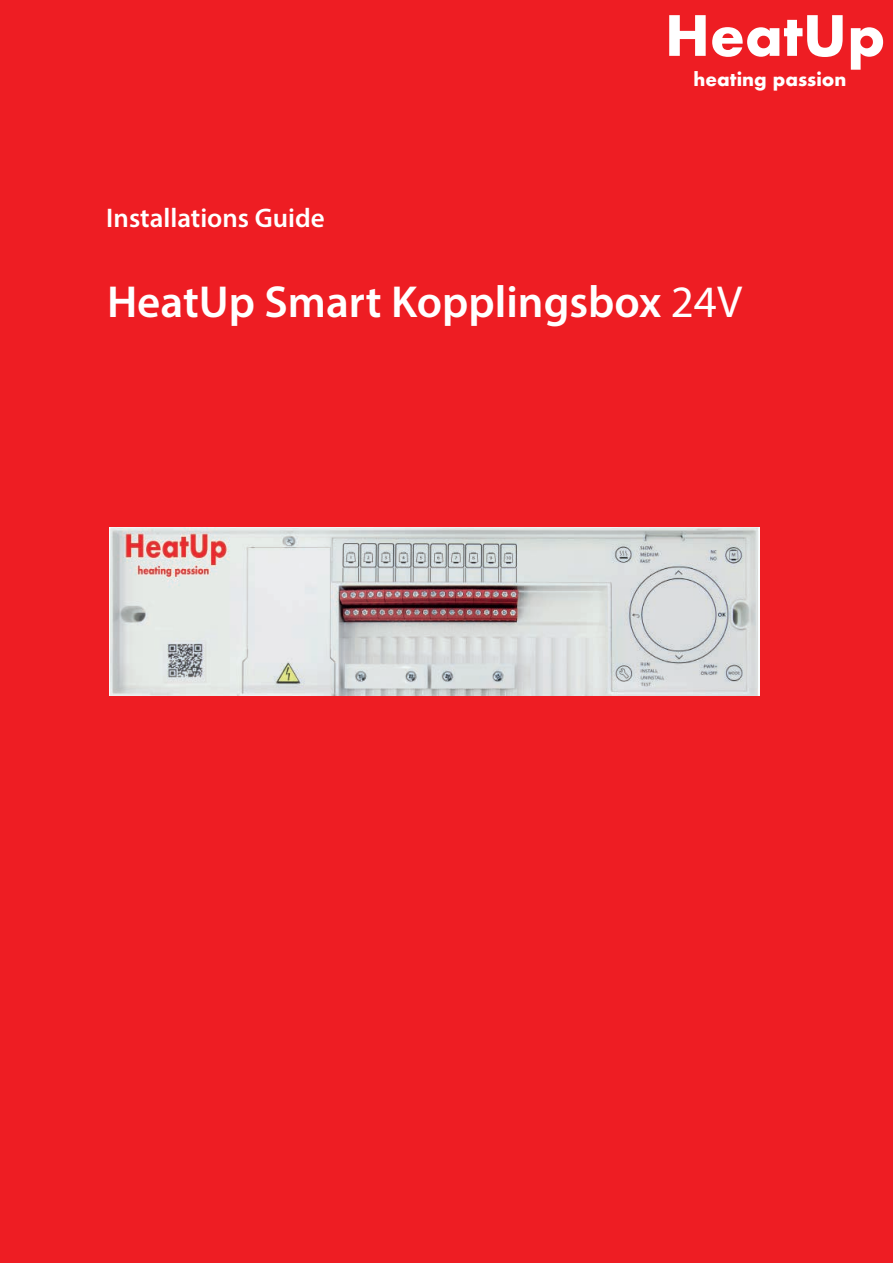
<style>
.page{position:relative;width:893px;height:1263px;background:#ee1d23}
.page>*{position:absolute;margin:0;border:0;box-sizing:border-box;transform-origin:0 0}
.t1{font:700 54px "Futura";color:#fff}
.t2{font:600 45px "Myriad Pro";color:#fff}
.t3{font:600 27px "Myriad Pro";color:#fff}
.t4{font:700 18px "Futura";color:#fff}
.s1{font-weight:400}
</style>
<div class="page">
<img style="left:110px;top:527px;width:649px;height:169px">
<p class="t3" style="left:106px;top:200px;width:220px">Installations Guide</p>
<p class="t1" style="left:665px;top:-3px;width:222px">HeatUp</p>
<p class="t4" style="left:694px;top:66px;width:154px">heating passion</p>
<p class="t2" style="left:107px;top:273px;width:637px">HeatUp Smart Kopplingsbox <span class="s1">24V</span></p>
</div>
